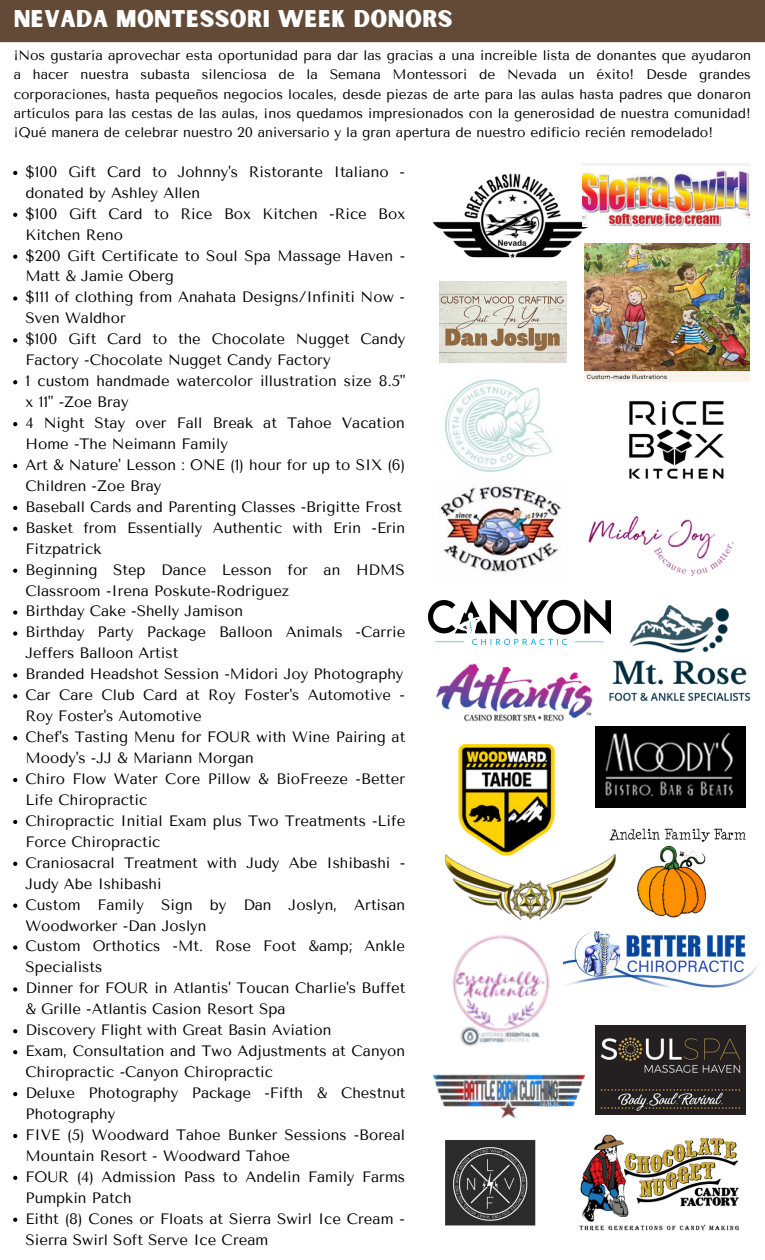
<style>
.page{position:relative;width:765px;height:1260px;background:#fff}
.page>*{position:absolute;margin:0;border:0;box-sizing:border-box;transform-origin:0 0}
.t1{font:23.12px "Sunborn Sans One";letter-spacing:.015em;color:#fff}
.t2{font:15px/20.9px "Tenor Sans";color:#000}
.t3{font:13.75px/19.1px "Tenor Sans";color:#000;text-align:justify}
</style>
<div class="page">
<div style="left:0;top:0;width:765px;height:42px;background:#634a37"></div>
<img style="left:579px;top:1134px;width:160px;height:97px">
<img style="left:445px;top:1140px;width:91px;height:86px">
<img style="left:595px;top:1026px;width:150px;height:89px">
<img style="left:563px;top:928px;width:196px;height:60px">
<img style="left:452px;top:935px;width:98px;height:112px">
<img style="left:447px;top:866px;width:148px;height:55px">
<img style="left:595px;top:828px;width:151px;height:90px">
<img style="left:445px;top:744px;width:137px;height:124px">
<img style="left:595px;top:727px;width:150px;height:80px">
<img style="left:436px;top:663px;width:168px;height:70px">
<img style="left:595px;top:605px;width:156px;height:105px">
<img style="left:428px;top:600px;width:183px;height:45px">
<img style="left:440px;top:486px;width:122px;height:86px">
<img style="left:599px;top:381px;width:151px;height:98px">
<img style="left:433px;top:173px;width:162px;height:93px">
<img style="left:585px;top:244px;width:165px;height:137px">
<img style="left:582px;top:163px;width:167px;height:63px">
<img style="left:440px;top:281px;width:127px;height:81px">
<img style="left:588px;top:516px;width:146px;height:60px">
<img style="left:445px;top:379px;width:108px;height:93px">
<img style="left:433px;top:1074px;width:153px;height:44px">
<svg style="left:13px;top:171px;width:4px;height:4px"></svg>
<svg style="left:13px;top:213px;width:4px;height:4px"></svg>
<svg style="left:13px;top:255px;width:4px;height:4px"></svg>
<svg style="left:13px;top:296px;width:4px;height:5px"></svg>
<svg style="left:13px;top:338px;width:4px;height:4px"></svg>
<svg style="left:13px;top:380px;width:4px;height:4px"></svg>
<svg style="left:13px;top:422px;width:4px;height:4px"></svg>
<svg style="left:13px;top:464px;width:4px;height:4px"></svg>
<svg style="left:13px;top:506px;width:4px;height:4px"></svg>
<svg style="left:13px;top:527px;width:4px;height:4px"></svg>
<svg style="left:13px;top:569px;width:4px;height:4px"></svg>
<svg style="left:13px;top:610px;width:4px;height:5px"></svg>
<svg style="left:13px;top:631px;width:4px;height:5px"></svg>
<svg style="left:13px;top:673px;width:4px;height:4px"></svg>
<svg style="left:13px;top:694px;width:4px;height:4px"></svg>
<svg style="left:13px;top:736px;width:4px;height:4px"></svg>
<svg style="left:13px;top:778px;width:4px;height:4px"></svg>
<svg style="left:13px;top:820px;width:4px;height:4px"></svg>
<svg style="left:13px;top:862px;width:4px;height:4px"></svg>
<svg style="left:13px;top:904px;width:4px;height:4px"></svg>
<svg style="left:13px;top:945px;width:4px;height:5px"></svg>
<svg style="left:13px;top:987px;width:4px;height:5px"></svg>
<svg style="left:13px;top:1029px;width:4px;height:4px"></svg>
<svg style="left:13px;top:1050px;width:4px;height:4px"></svg>
<svg style="left:13px;top:1092px;width:4px;height:4px"></svg>
<svg style="left:13px;top:1134px;width:4px;height:4px"></svg>
<svg style="left:13px;top:1176px;width:4px;height:4px"></svg>
<svg style="left:13px;top:1218px;width:4px;height:4px"></svg>
<h1 class="t1" style="left:14px;top:4px;width:440px">NEVADA MONTESSORI WEEK DONORS</h1>
<p class="t3" style="left:14px;top:46px;width:739px">¡Nos gustaría aprovechar esta oportunidad para dar las gracias a una increíble lista de donantes que ayudaron a hacer nuestra subasta silenciosa de la Semana Montessori de Nevada un éxito! Desde grandes corporaciones, hasta pequeños negocios locales, desde piezas de arte para las aulas hasta padres que donaron artículos para las cestas de las aulas, ¡nos quedamos impresionados con la generosidad de nuestra comunidad! ¡Qué manera de celebrar nuestro 20 aniversario y la gran apertura de nuestro edificio recién remodelado!</p>
<p class="t2" style="left:25px;top:161px;width:381px">$100 Gift Card to Johnny's Ristorante Italiano - donated by Ashley Allen<br>$100 Gift Card to Rice Box Kitchen -Rice Box Kitchen Reno<br>$200 Gift Certificate to Soul Spa Massage Haven - Matt &amp; Jamie Oberg<br>$111 of clothing from Anahata Designs/Infiniti Now - Sven Waldhor<br>$100 Gift Card to the Chocolate Nugget Candy Factory -Chocolate Nugget Candy Factory<br>1 custom handmade watercolor illustration size 8.5" x 11" -Zoe Bray<br>4 Night Stay over Fall Break at Tahoe Vacation Home -The Neimann Family<br>Art &amp; Nature' Lesson : ONE (1) hour for up to SIX (6)<br>Children -Zoe Bray<br>Baseball Cards and Parenting Classes -Brigitte Frost Basket from Essentially Authentic with Erin -Erin Fitzpatrick<br>Beginning Step Dance Lesson for an HDMS Classroom -Irena Poskute-Rodriguez<br>Birthday Cake -Shelly Jamison<br>Birthday Party Package Balloon Animals -Carrie Jeffers Balloon Artist<br>Branded Headshot Session -Midori Joy Photography Car Care Club Card at Roy Foster's Automotive - Roy Foster's Automotive<br>Chef's Tasting Menu for FOUR with Wine Pairing at Moody's -JJ &amp; Mariann Morgan<br>Chiro Flow Water Core Pillow &amp; BioFreeze -Better Life Chiropractic<br>Chiropractic Initial Exam plus Two Treatments -Life Force Chiropractic<br>Craniosacral Treatment with Judy Abe Ishibashi - Judy Abe Ishibashi<br>Custom Family Sign by Dan Joslyn, Artisan Woodworker -Dan Joslyn<br>Custom Orthotics -Mt. Rose Foot &amp;amp; Ankle Specialists<br>Dinner for FOUR in Atlantis' Toucan Charlie's Buffet &amp; Grille -Atlantis Casion Resort Spa<br>Discovery Flight with Great Basin Aviation<br>Exam, Consultation and Two Adjustments at Canyon Chiropractic -Canyon Chiropractic<br>Deluxe Photography Package -Fifth &amp; Chestnut Photography<br>FIVE (5) Woodward Tahoe Bunker Sessions -Boreal Mountain Resort - Woodward Tahoe<br>FOUR (4) Admission Pass to Andelin Family Farms Pumpkin Patch<br>Eitht (8) Cones or Floats at Sierra Swirl Ice Cream - Sierra Swirl Soft Serve Ice Cream</p>
</div>
